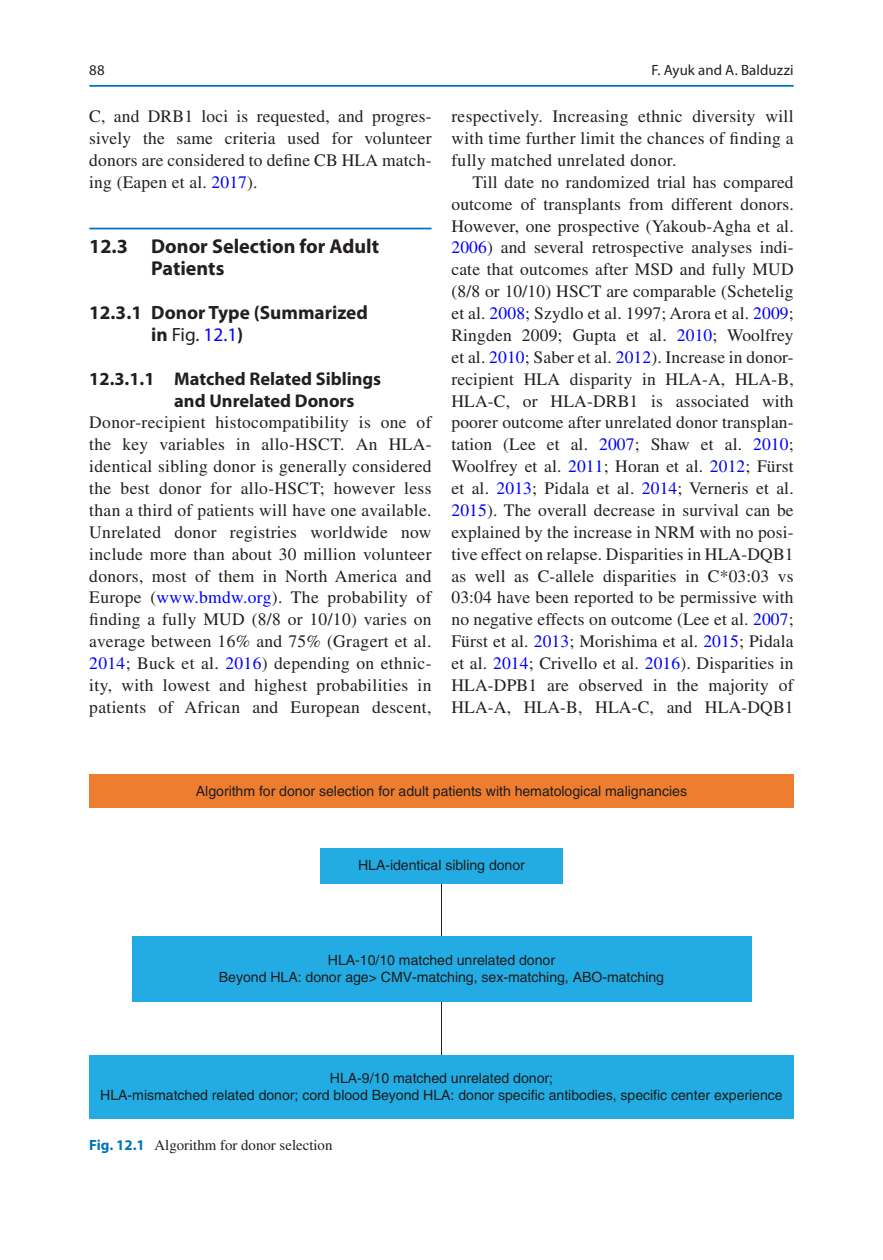
<style>
.page{position:relative;width:883px;height:1260px;background:#fff}
.page>*{position:absolute;margin:0;border:0;box-sizing:border-box;transform-origin:0 0}
.t1{font:700 20.12px/21.9px "Ktvgty Myriad Pro";color:#231f20}
.t2{font:700 19.25px "Ktvgty Myriad Pro";color:#231f20}
.t3{font:19.25px "Bsfpfp Myriad Pro";color:#231f20}
.t4{font:700 18.38px/21.9px "Ktvgty Myriad Pro";color:#231f20}
.t5{font:17.5px/21.9px "Qsdjxr Times LT Std";letter-spacing:.015em;color:#231f20;text-align:justify}
.t6{font:14.88px "Qsdjxr Times LT Std";color:#231f20}
.t7{font:14.88px "Yjcyrt Myriad Pro";letter-spacing:.005em;color:#231f20}
.t8{font:14.88px "Bsfpfp Myriad Pro";color:#231f20}
.t9{font:14.17px/17px "Sqckym Helvetica";letter-spacing:-.005em;color:#1d1e1f;text-align:center}
.s1{color:#0000fa}
.s2{font-family:"Ktvgty Myriad Pro";font-weight:700}
.s3{font-family:"Ktvgty Myriad Pro";font-weight:700;color:#0073bc}
</style>
<div class="page">
<hr style="left:89px;top:228px;width:343px;height:1px;background:#0073bc">
<hr style="left:441px;top:883px;width:1px;height:183px;background:#231f20">
<div style="left:89px;top:775px;width:705px;height:33px;background:#ee7d30"></div>
<div style="left:320px;top:848px;width:243px;height:35px;background:#23ace3"></div>
<div style="left:132px;top:936px;width:619px;height:66px;background:#23ace3"></div>
<div style="left:89px;top:1055px;width:705px;height:64px;background:#23ace3"></div>
<hr style="left:89px;top:85px;width:705px;height:2px;background:#0073bc">
<p class="t8" style="left:89px;top:61px;width:17px">88</p>
<p class="t5" style="left:89px;top:105px;width:344px">C, and DRB1 loci is requested, and progres&shy;sively the same criteria used for volunteer donors are considered to define CB HLA match&shy;ing (Eapen et al. <span class="s1">2017</span>).</p>
<p class="t1" style="left:151px;top:235px;width:229px;text-indent:-62px">12.3 Donor Selection for Adult<br>Patients</p>
<p class="t2" style="left:89px;top:300px;width:280px">12.3.1 Donor Type (Summarized</p>
<p class="t3" style="left:151px;top:323px;width:94px"><span class="s2">in</span> Fig. <span class="s1">12.1</span><span class="s2">)</span></p>
<p class="t4" style="left:174px;top:367px;width:208px;text-indent:-85px">12.3.1.1 Matched Related Siblings and Unrelated Donors</p>
<p class="t5" style="left:89px;top:412px;width:344px">Donor-recipient histocompatibility is one of the key variables in allo-HSCT. An HLA&shy;identical sibling donor is generally considered the best donor for allo-HSCT; however less than a third of patients will have one available.<br>Unrelated donor registries worldwide now include more than about 30 million volunteer donors, most of them in North America and Europe (<span class="s1">www.bmdw.org</span>). The probability of finding a fully MUD (8/8 or 10/10) varies on average between 16% and 75% (Gragert et al.<br><span class="s1">2014</span>; Buck et al. <span class="s1">2016</span>) depending on ethnic&shy;ity, with lowest and highest probabilities in patients of African and European descent,</p>
<p class="t7" style="left:651px;top:61px;width:144px">F. Ayuk and A. Balduzzi</p>
<p class="t5" style="left:451px;top:105px;width:344px">respectively. Increasing ethnic diversity will with time further limit the chances of finding a fully matched unrelated donor.</p>
<p class="t5" style="left:451px;top:171px;width:344px;text-indent:21px">Till date no randomized trial has compared outcome of transplants from different donors.<br>However, one prospective (Yakoub-Agha et al.<br><span class="s1">2006</span>) and several retrospective analyses indi&shy;cate that outcomes after MSD and fully MUD (8/8 or 10/10) HSCT are comparable (Schetelig et al. <span class="s1">2008</span>; Szydlo et al. 1997; Arora et al. <span class="s1">2009</span>; Ringden 2009; Gupta et al. <span class="s1">2010</span>; Woolfrey et al. <span class="s1">2010</span>; Saber et al. <span class="s1">2012</span>). Increase in donor&shy;recipient HLA disparity in HLA-A, HLA-B, HLA-C, or HLA-DRB1 is associated with poorer outcome after unrelated donor transplan&shy;tation (Lee et al. <span class="s1">2007</span>; Shaw et al. <span class="s1">2010</span>; Woolfrey et al. <span class="s1">2011</span>; Horan et al. <span class="s1">2012</span>; Fürst et al. <span class="s1">2013</span>; Pidala et al. <span class="s1">2014</span>; Verneris et al.<br><span class="s1">2015</span>). The overall decrease in survival can be explained by the increase in NRM with no posi&shy;tive effect on relapse. Disparities in HLA-DQB1 as well as C-allele disparities in C*03:03 vs 03:04 have been reported to be permissive with no negative effects on outcome (Lee et al. <span class="s1">2007</span>; Fürst et al. <span class="s1">2013</span>; Morishima et al. <span class="s1">2015</span>; Pidala et al. <span class="s1">2014</span>; Crivello et al. <span class="s1">2016</span>). Disparities in HLA-DPB1 are observed in the majority of HLA-A, HLA-B, HLA-C, and HLA-DQB1</p>
<p class="t9" style="left:196px;top:782px;width:493px">Algorithm for donor selection for adult patients with hematological malignancies</p>
<p class="t9" style="left:358px;top:857px;width:168px">HLA-identical sibling donor</p>
<p class="t9" style="left:219px;top:951px;width:447px">HLA-10/10 matched unrelated donor<br>Beyond HLA: donor age&gt; CMV-matching, sex-matching, ABO-matching</p>
<p class="t9" style="left:100px;top:1070px;width:684px">HLA-9/10 matched unrelated donor;<br>HLA-mismatched related donor; cord blood Beyond HLA: donor specific antibodies, specific center experience</p>
<p class="t6" style="left:89px;top:1137px;width:245px"><span class="s3">Fig. 12.1</span> Algorithm for donor selection</p>
</div>
